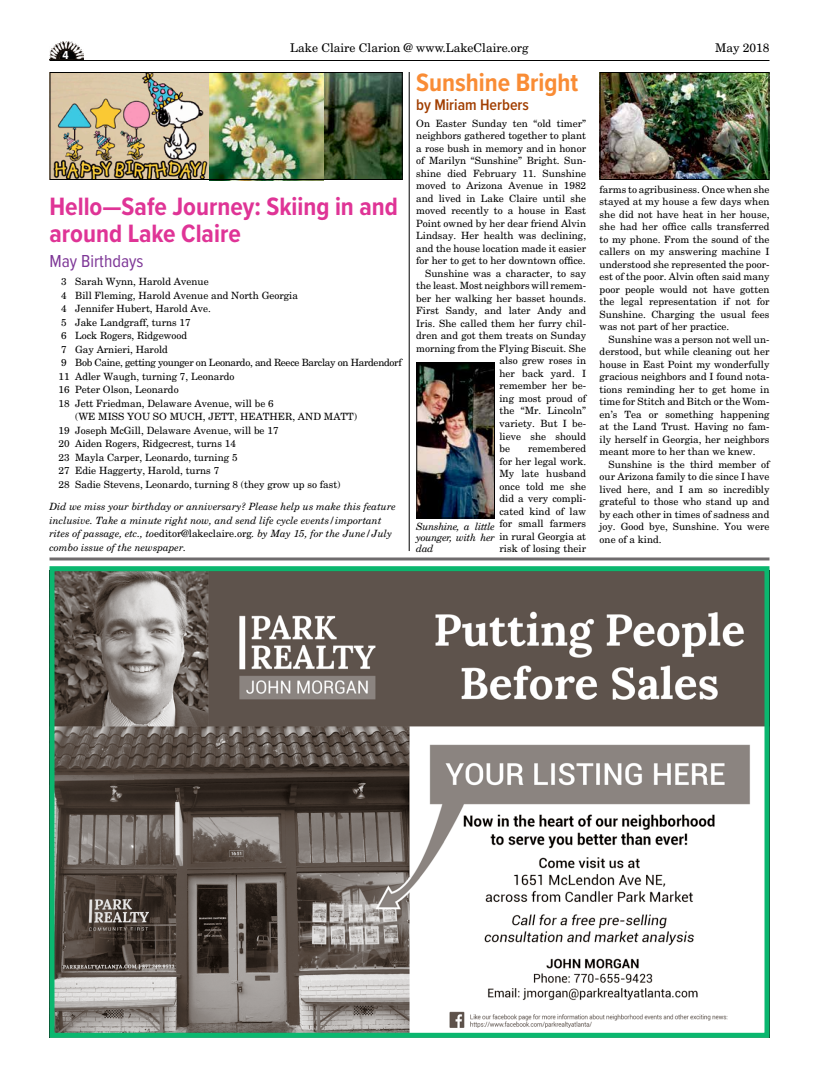
<style>
.page{position:relative;width:819px;height:1080px;background:#fff}
.page>*{position:absolute;margin:0;border:0;box-sizing:border-box;transform-origin:0 0}
.t1{font:700 26px/27.5px "Proxima Nova Cond";color:#df3496}
.t2{font:700 26px "Proxima Nova Cond";color:#f98c35}
.t3{font:18px "Proxima Nova Cond";color:#7e3797}
.t4{font:600 16px "Proxima Nova Cond";color:#a13e00}
.t5{font:12px "New Century Schlbk LT Std";color:#000}
.t6{font:700 12px "Proxima Nova Cond";color:#fff}
.t7{font:10px/12.5px "New Century Schlbk LT Std";color:#000;text-align:justify}
.t8{font:italic 10px/13.5px "New Century Schlbk LT Std";color:#000;text-align:justify}
.t9{font:10px "New Century Schlbk LT Std";letter-spacing:-.03em;color:#000}
.s1{font-style:normal}
</style>
<div class="page">
<hr style="left:50px;top:60px;width:720px;height:1px;background:#000">
<img style="left:50px;top:41px;width:33px;height:19px">
<img style="left:216px;top:74px;width:185px;height:104px">
<img style="left:602px;top:74px;width:166px;height:104px">
<div style="left:600px;top:72px;width:170px;height:108px;border:1px solid #000"></div>
<img style="left:418px;top:364px;width:75px;height:153px">
<div style="left:416px;top:362px;width:79px;height:157px;border:1px solid #000"></div>
<img style="left:52px;top:74px;width:164px;height:104px">
<div style="left:50px;top:72px;width:353px;height:108px;border:1px solid #000"></div>
<img style="left:56px;top:572px;width:708px;height:460px">
<div style="left:50px;top:566px;width:720px;height:472px;border:5px solid #0ab76f"></div>
<hr style="left:50px;top:558px;width:720px;height:1px;background:#272324">
<hr style="left:50px;top:560px;width:720px;height:1px;background:#272324">
<hr style="left:409px;top:72px;width:1px;height:479px;background:#000">
<p class="t6" style="left:63px;top:47px;width:8px">4</p>
<p class="t5" style="left:290px;top:40px;width:240px">Lake Claire Clarion @ www.LakeClaire.org</p>
<p class="t5" style="left:715px;top:40px;width:56px">May 2018</p>
<h1 class="t1" style="left:50px;top:192px;width:350px">Hello—Safe Journey: Skiing in and around Lake Claire</h1>
<h2 class="t3" style="left:50px;top:248px;width:95px">May Birthdays</h2>
<p class="t7" style="left:61px;top:276px;width:149px">3 Sarah Wynn, Harold Avenue</p>
<p class="t7" style="left:61px;top:289px;width:238px">4 Bill Fleming, Harold Avenue and North Georgia</p>
<p class="t7" style="left:61px;top:303px;width:151px">4 Jennifer Hubert, Harold Ave.</p>
<p class="t7" style="left:61px;top:316px;width:131px">5 Jake Landgraff, turns 17</p>
<p class="t7" style="left:61px;top:330px;width:127px">6 Lock Rogers, Ridgewood</p>
<p class="t7" style="left:61px;top:343px;width:108px">7 Gay Arnieri, Harold</p>
<p class="t9" style="left:61px;top:357px;width:342px">9 Bob Caine, getting younger on Leonardo, and Reece Barclay on Hardendorf</p>
<p class="t7" style="left:58px;top:370px;width:178px">11 Adler Waugh, turning 7, Leonardo</p>
<p class="t7" style="left:58px;top:384px;width:122px">16 Peter Olson, Leonardo</p>
<p class="t7" style="left:58px;top:397px;width:217px">18 Jett Friedman, Delaware Avenue, will be 6</p>
<p class="t7" style="left:75px;top:411px;width:284px">(WE MISS YOU SO MUCH, JETT, HEATHER, AND MATT)</p>
<p class="t7" style="left:58px;top:424px;width:222px">19 Joseph McGill, Delaware Avenue, will be 17</p>
<p class="t7" style="left:58px;top:438px;width:179px">20 Aiden Rogers, Ridgecrest, turns 14</p>
<p class="t7" style="left:58px;top:451px;width:181px">23 Mayla Carper, Leonardo, turning 5</p>
<p class="t7" style="left:58px;top:465px;width:162px">27 Edie Haggerty, Harold, turns 7</p>
<p class="t7" style="left:58px;top:478px;width:284px">28 Sadie Stevens, Leonardo, turning 8 (they grow up so fast)</p>
<p class="t8" style="left:50px;top:500px;width:348px;text-align:left">Did we miss your birthday or anniversary? Please help us make this feature inclusive. Take a minute right now, and send life cycle events/important rites of passage, etc., to<span class="s1">editor@lakeclaire.org</span>. by May 15, for the June/July combo issue of the newspaper.</p>
<h1 class="t2" style="left:416px;top:63px;width:164px">Sunshine Bright</h1>
<h3 class="t4" style="left:416px;top:93px;width:114px">by Miriam Herbers</h3>
<p class="t7" style="left:416px;top:117px;width:171px">On Easter Sunday ten “old timer”</p>
<p class="t7" style="left:416px;top:129px;width:171px">neighbors gathered together to plant</p>
<p class="t7" style="left:416px;top:142px;width:171px">a rose bush in memory and in honor</p>
<p class="t7" style="left:416px;top:154px;width:171px">of Marilyn “Sunshine” Bright. Sun-</p>
<p class="t7" style="left:416px;top:167px;width:171px">shine died February 11. Sunshine</p>
<p class="t7" style="left:416px;top:179px;width:171px">moved to Arizona Avenue in 1982</p>
<p class="t7" style="left:416px;top:192px;width:171px">and lived in Lake Claire until she</p>
<p class="t7" style="left:416px;top:205px;width:171px">moved recently to a house in East</p>
<p class="t7" style="left:416px;top:217px;width:171px">Point owned by her dear friend Alvin</p>
<p class="t7" style="left:416px;top:230px;width:171px">Lindsay. Her health was declining,</p>
<p class="t7" style="left:416px;top:242px;width:171px">and the house location made it easier</p>
<p class="t7" style="left:416px;top:255px;width:171px">for her to get to her downtown office.</p>
<p class="t7" style="left:425px;top:267px;width:162px">Sunshine was a character, to say</p>
<p class="t7" style="left:416px;top:280px;width:171px">the least. Most neighbors will remem-</p>
<p class="t7" style="left:416px;top:292px;width:171px">ber her walking her basset hounds.</p>
<p class="t7" style="left:416px;top:305px;width:171px">First Sandy, and later Andy and</p>
<p class="t7" style="left:416px;top:317px;width:171px">Iris. She called them her furry chil-</p>
<p class="t7" style="left:416px;top:330px;width:171px">dren and got them treats on Sunday</p>
<p class="t7" style="left:416px;top:342px;width:171px">morning from the Flying Biscuit. She</p>
<p class="t7" style="left:500px;top:355px;width:88px">also grew roses in</p>
<p class="t7" style="left:500px;top:367px;width:88px">her back yard. I</p>
<p class="t7" style="left:500px;top:380px;width:88px">remember her be-</p>
<p class="t7" style="left:500px;top:392px;width:88px">ing most proud of</p>
<p class="t7" style="left:500px;top:405px;width:88px">the “Mr. Lincoln”</p>
<p class="t7" style="left:500px;top:417px;width:88px">variety. But I be-</p>
<p class="t7" style="left:500px;top:430px;width:88px">lieve she should</p>
<p class="t7" style="left:500px;top:442px;width:12px">be</p>
<p class="t7" style="left:500px;top:442px;width:88px;text-indent:29px">remembered for her legal work.<br>My late husband once told me she did a very compli&shy;cated kind of law for small farmers in rural Georgia at risk of losing their</p>
<p class="t8" style="left:416px;top:521px;width:80px;line-height:11px">Sunshine, a little younger, with her dad</p>
<p class="t7" style="left:600px;top:183px;width:171px">farms to agribusiness. Once when she stayed at my house a few days when she did not have heat in her house, she had her office calls transferred to my phone. From the sound of the callers on my answering machine I understood she represented the poor&shy;est of the poor. Alvin often said many poor people would not have gotten the legal representation if not for Sunshine. Charging the usual fees was not part of her practice.</p>
<p class="t7" style="left:600px;top:333px;width:171px;text-indent:9px">Sunshine was a person not well un&shy;derstood, but while cleaning out her house in East Point my wonderfully gracious neighbors and I found nota&shy;tions reminding her to get home in time for Stitch and Bitch or the Wom&shy;en’s Tea or something happening at the Land Trust. Having no fam&shy;ily herself in Georgia, her neighbors meant more to her than we knew.</p>
<p class="t7" style="left:600px;top:458px;width:171px;text-indent:9px">Sunshine is the third member of our Arizona family to die since I have lived here, and I am so incredibly grateful to those who stand up and by each other in times of sadness and joy. Good bye, Sunshine. You were one of a kind.</p>
</div>
